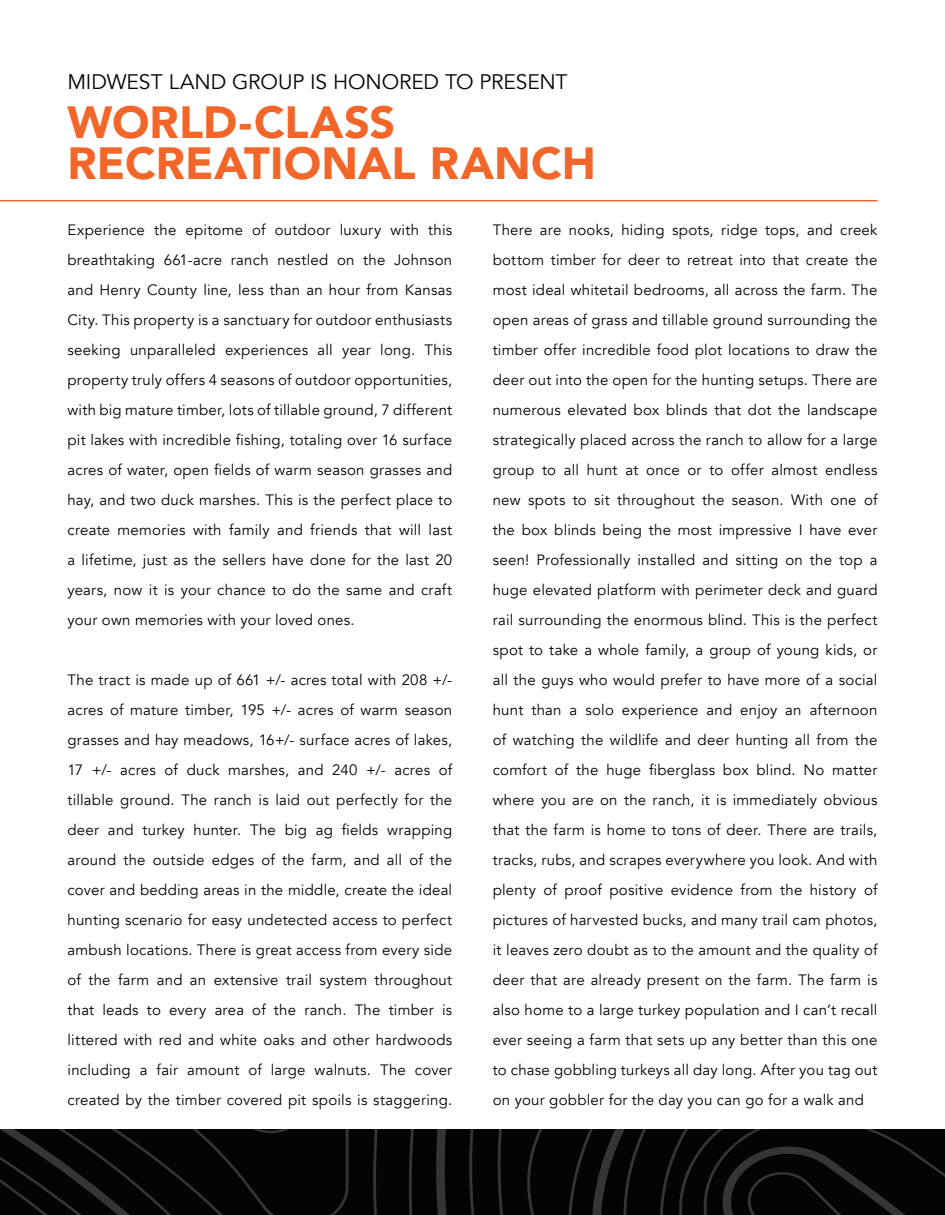
<style>
.page{position:relative;width:945px;height:1215px;background:#fff}
.page>*{position:absolute;margin:0;border:0;box-sizing:border-box;transform-origin:0 0}
.t1{font:900 45px "Avenir";letter-spacing:.005em;color:#f2662a}
.t2{font:21px "Avenir";letter-spacing:-.005em;color:#040503}
.t3{font:15px/30px "Avenir";letter-spacing:.015em;color:#040503;text-align:justify}
</style>
<div class="page">
<hr style="left:0;top:200px;width:878px;height:1px;background:#f2662a">
<svg style="left:0;top:1130px;width:945px;height:85px;background:#090a08"></svg>
<p class="t2" style="left:68px;top:69px;width:502px">MIDWEST LAND GROUP IS HONORED TO PRESENT</p>
<p class="t1" style="left:68px;top:84px;width:329px">WORLD-CLASS</p>
<p class="t1" style="left:68px;top:125px;width:530px">RECREATIONAL RANCH</p>
<p class="t3" style="left:68px;top:216px;width:386px">Experience the epitome of outdoor luxury with this breathtaking 661-acre ranch nestled on the Johnson and Henry County line, less than an hour from Kansas City. This property is a sanctuary for outdoor enthusiasts seeking unparalleled experiences all year long. This property truly offers 4 seasons of outdoor opportunities, with big mature timber, lots of tillable ground, 7 different pit lakes with incredible fishing, totaling over 16 surface acres of water, open fields of warm season grasses and hay, and two duck marshes. This is the perfect place to create memories with family and friends that will last a lifetime, just as the sellers have done for the last 20 years, now it is your chance to do the same and craft your own memories with your loved ones.</p>
<p class="t3" style="left:68px;top:666px;width:386px">The tract is made up of 661 +/- acres total with 208 +/- acres of mature timber, 195 +/- acres of warm season grasses and hay meadows, 16+/- surface acres of lakes, 17 +/- acres of duck marshes, and 240 +/- acres of tillable ground. The ranch is laid out perfectly for the deer and turkey hunter. The big ag fields wrapping around the outside edges of the farm, and all of the cover and bedding areas in the middle, create the ideal hunting scenario for easy undetected access to perfect ambush locations. There is great access from every side of the farm and an extensive trail system throughout that leads to every area of the ranch. The timber is littered with red and white oaks and other hardwoods including a fair amount of large walnuts. The cover created by the timber covered pit spoils is staggering.</p>
<p class="t3" style="left:493px;top:216px;width:386px">There are nooks, hiding spots, ridge tops, and creek bottom timber for deer to retreat into that create the most ideal whitetail bedrooms, all across the farm. The open areas of grass and tillable ground surrounding the timber offer incredible food plot locations to draw the deer out into the open for the hunting setups. There are numerous elevated box blinds that dot the landscape strategically placed across the ranch to allow for a large group to all hunt at once or to offer almost endless new spots to sit throughout the season. With one of the box blinds being the most impressive I have ever seen! Professionally installed and sitting on the top a huge elevated platform with perimeter deck and guard rail surrounding the enormous blind. This is the perfect spot to take a whole family, a group of young kids, or all the guys who would prefer to have more of a social hunt than a solo experience and enjoy an afternoon of watching the wildlife and deer hunting all from the comfort of the huge fiberglass box blind. No matter where you are on the ranch, it is immediately obvious that the farm is home to tons of deer. There are trails, tracks, rubs, and scrapes everywhere you look. And with plenty of proof positive evidence from the history of pictures of harvested bucks, and many trail cam photos, it leaves zero doubt as to the amount and the quality of deer that are already present on the farm. The farm is also home to a large turkey population and I can’t recall ever seeing a farm that sets up any better than this one to chase gobbling turkeys all day long. After you tag out on your gobbler for the day you can go for a walk and</p>
</div>
